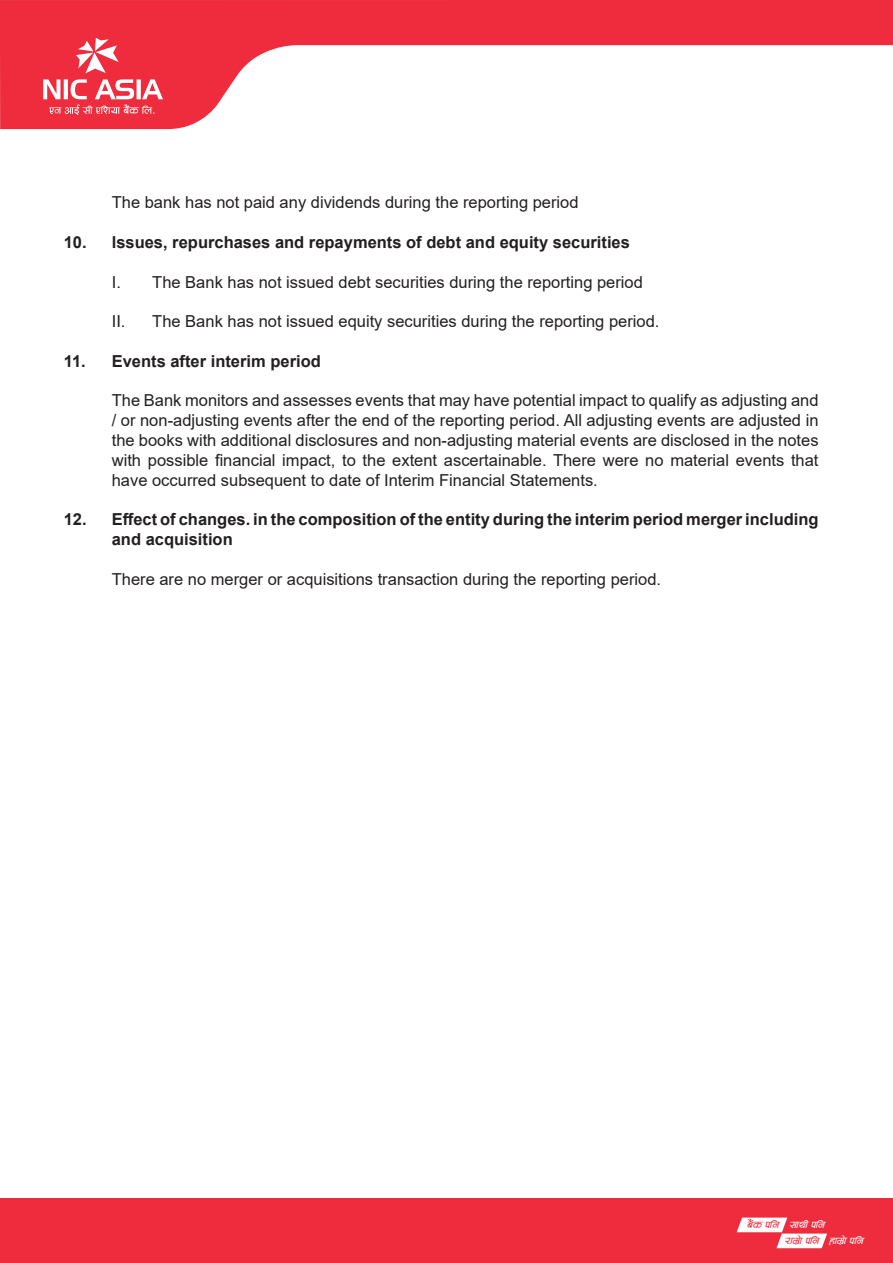
<style>
.page{position:relative;width:893px;height:1263px;background:#fff}
.page>*{position:absolute;margin:0;border:0;box-sizing:border-box;transform-origin:0 0}
.t1{font:16.5px/19.8px "Arial";color:#231f20;text-align:justify}
.t2{font:700 16.5px/19.8px "Arial";color:#231f20}
.t3{font:italic 12.75px/16px "Aakriti";color:#ee2c3d}
.s1{color:#fff}
</style>
<div class="page">
<svg style="left:0;top:0;width:893px;height:129px"></svg>
<svg style="left:43px;top:38px;width:120px;height:77px"></svg>
<div style="left:0;top:1199px;width:893px;height:64px;background:#ee2c3d"></div>
<svg style="left:737px;top:1217px;width:90px;height:31px"></svg>
<p class="t1" style="left:112px;top:192px;width:468px">The bank has not paid any dividends during the reporting period</p>
<p class="t2" style="left:64px;top:232px;width:568px">10. lssues, repurchases and repayments of debt and equity securities</p>
<p class="t1" style="left:112px;top:272px;width:533px">I. The Bank has not issued debt securities during the reporting period</p>
<p class="t1" style="left:112px;top:311px;width:549px">II. The Bank has not issued equity securities during the reporting period.</p>
<p class="t2" style="left:64px;top:351px;width:259px">11. Events after interim period</p>
<p class="t1" style="left:112px;top:390px;width:708px">The Bank monitors and assesses events that may have potential impact to qualify as adjusting and / or non-adjusting events after the end of the reporting period. All adjusting events are adjusted in the books with additional disclosures and non-adjusting material events are disclosed in the notes with possible financial impact, to the extent ascertainable. There were no material events that have occurred subsequent to date of Interim Financial Statements.</p>
<p class="t2" style="left:112px;top:510px;width:708px;text-indent:-48px">12. Effect of changes. in the composition of the entity during the interim period merger including and acquisition</p>
<p class="t1" style="left:112px;top:569px;width:551px">There are no merger or acquisitions transaction during the reporting period.</p>
<p class="t3" style="left:785px;top:1216px;width:80px;text-indent:-38px">a}+s klg <span class="s1">;fyL klg<br></span>/fd|f]klg <span class="s1">xfd|f]klg</span></p>
</div>
